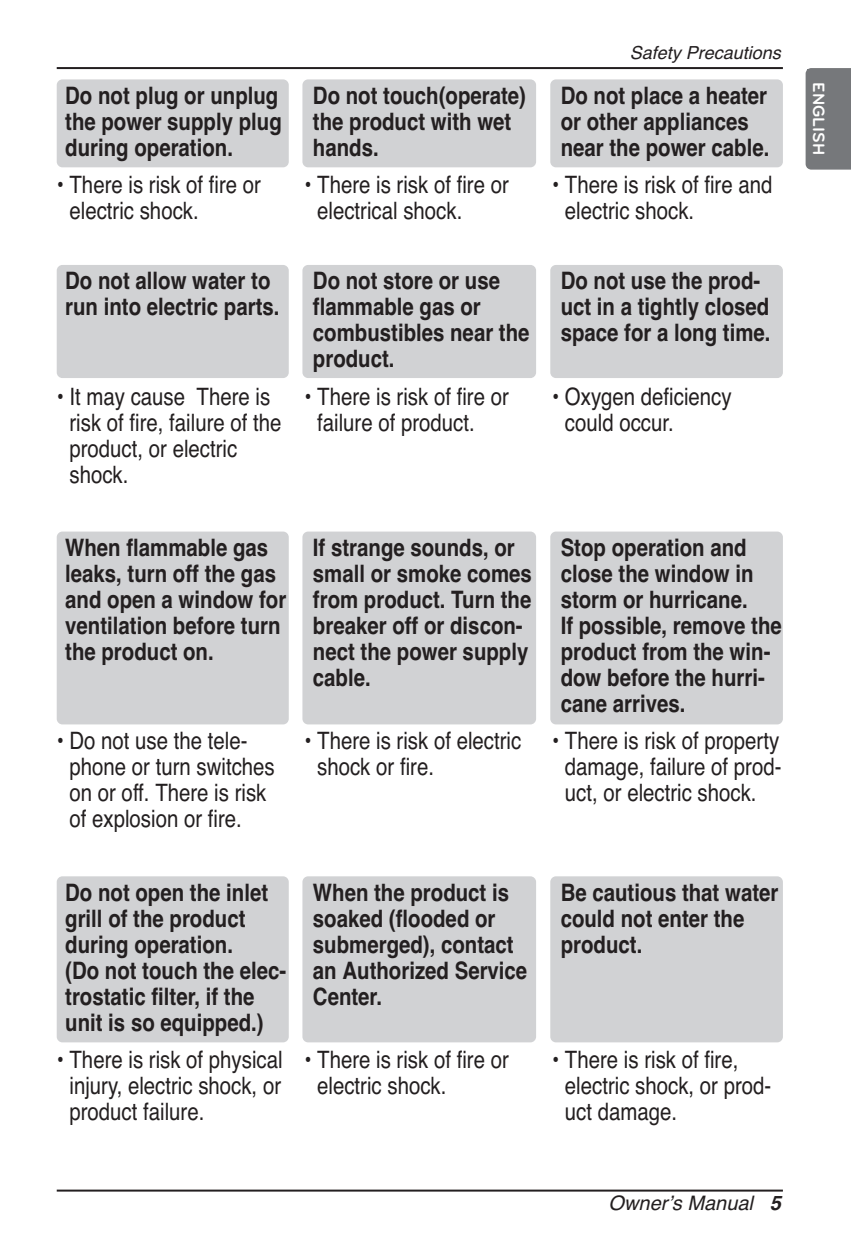
<style>
.page{position:relative;width:851px;height:1248px;background:#fff}
.page>*{position:absolute;margin:0;border:0;box-sizing:border-box;transform-origin:0 0}
.t1{font:700 24px/26px "Helvetica";color:#231f20;scale:.85 1}
.t2{font:24px/26px "Helvetica";color:#231f20;scale:.85 1}
.t3{font:italic 20px "Helvetica";color:#231f20}
.t4{font:italic 18px "Helvetica";color:#231f20}
.t5{font:700 17px "Bryant LG";color:#fff}
.s1{font-weight:700}
</style>
<div class="page">
<hr style="left:57px;top:67px;width:725px;height:2px;background:#231f20">
<hr style="left:57px;top:1189px;width:725px;height:2px;background:#231f20">
<svg style="left:805px;top:68px;width:45px;height:102px;background:#7b7d80"></svg>
<div style="left:806px;top:69px;width:23px;height:99px;background:#76787b"></div>
<div style="left:550px;top:265px;width:232px;height:113px;background:#d1d2d4;border-radius:6px"></div>
<div style="left:57px;top:265px;width:232px;height:113px;background:#d1d2d4;border-radius:6px"></div>
<div style="left:302px;top:265px;width:234px;height:113px;background:#d1d2d4;border-radius:6px"></div>
<div style="left:550px;top:531px;width:232px;height:193px;background:#d1d2d4;border-radius:6px"></div>
<div style="left:57px;top:531px;width:232px;height:193px;background:#d1d2d4;border-radius:6px"></div>
<div style="left:302px;top:531px;width:234px;height:193px;background:#d1d2d4;border-radius:6px"></div>
<div style="left:550px;top:876px;width:232px;height:166px;background:#d1d2d4;border-radius:6px"></div>
<div style="left:57px;top:876px;width:232px;height:166px;background:#d1d2d4;border-radius:6px"></div>
<div style="left:302px;top:876px;width:234px;height:166px;background:#d1d2d4;border-radius:6px"></div>
<div style="left:550px;top:79px;width:232px;height:88px;background:#d1d2d4;border-radius:6px"></div>
<div style="left:57px;top:79px;width:232px;height:88px;background:#d1d2d4;border-radius:6px"></div>
<div style="left:302px;top:79px;width:234px;height:88px;background:#d1d2d4;border-radius:6px"></div>
<p class="t1" style="left:65px;top:84px;width:256px">Do not plug or unplug the power supply plug during operation.</p>
<p class="t2" style="left:69px;top:174px;width:227px;text-indent:-13px">• There is risk of fire or electric shock.</p>
<p class="t1" style="left:65px;top:270px;width:253px">Do not allow water to run into electric parts.</p>
<p class="t2" style="left:69px;top:385px;width:251px;text-indent:-13px">• It may cause There is risk of fire, failure of the product, or electric shock.</p>
<p class="t1" style="left:313px;top:84px;width:252px">Do not touch(operate) the product with wet hands.</p>
<p class="t2" style="left:317px;top:174px;width:227px;text-indent:-13px">• There is risk of fire or electrical shock.</p>
<p class="t1" style="left:313px;top:270px;width:256px">Do not store or use flammable gas or combustibles near the product.</p>
<p class="t2" style="left:317px;top:385px;width:227px;text-indent:-13px">• There is risk of fire or failure of product.</p>
<p class="t1" style="left:65px;top:536px;width:262px">When flammable gas leaks, turn off the gas and open a window for ventilation before turn the product on.</p>
<p class="t2" style="left:69px;top:730px;width:243px;text-indent:-13px">• Do not use the tele&shy;phone or turn switches on or off. There is risk of explosion or fire.</p>
<p class="t1" style="left:313px;top:536px;width:259px">If strange sounds, or small or smoke comes from product. Turn the breaker off or discon&shy;nect the power supply cable.</p>
<p class="t2" style="left:317px;top:730px;width:241px;text-indent:-13px">• There is risk of electric shock or fire.</p>
<p class="t1" style="left:65px;top:881px;width:261px">Do not open the inlet grill of the product during operation.<br>(Do not touch the elec&shy;trostatic filter, if the unit is so equipped.)</p>
<p class="t2" style="left:69px;top:1048px;width:252px;text-align:justify;text-indent:-13px">• There is risk of physical injury, electric shock, or product failure.</p>
<p class="t1" style="left:313px;top:881px;width:254px">When the product is soaked (flooded or submerged), contact an Authorized Service<br>Center.</p>
<p class="t2" style="left:317px;top:1048px;width:227px;text-indent:-13px">• There is risk of fire or electric shock.</p>
<p class="t4" style="left:629px;top:46px;width:153px">Safety Precautions</p>
<p class="t1" style="left:560px;top:84px;width:247px">Do not place a heater or other appliances near the power cable.</p>
<p class="t2" style="left:565px;top:174px;width:245px;text-indent:-13px">• There is risk of fire and electric shock.</p>
<p class="t1" style="left:560px;top:270px;width:248px">Do not use the prod&shy;uct in a tightly closed space for a long time.</p>
<p class="t2" style="left:565px;top:385px;width:198px;text-indent:-13px">• Oxygen deficiency could occur.</p>
<p class="t1" style="left:560px;top:536px;width:261px">Stop operation and close the window in storm or hurricane.<br>If possible, remove the product from the win&shy;dow before the hurri&shy;cane arrives.</p>
<p class="t2" style="left:552px;top:730px;width:271px;text-align:center">• There is risk of property damage, failure of prod&shy;uct, or electric shock.</p>
<p class="t1" style="left:560px;top:881px;width:257px">Be cautious that water could not enter the product.</p>
<p class="t2" style="left:565px;top:1048px;width:244px;text-indent:-13px">• There is risk of fire, electric shock, or prod&shy;uct damage.</p>
<p class="t3" style="left:608px;top:1195px;width:174px">Owner’s Manual <span class="s1">5</span></p>
<p class="t5" style="left:829px;top:82px;width:74px;rotate:90deg">ENGLISH</p>
</div>
